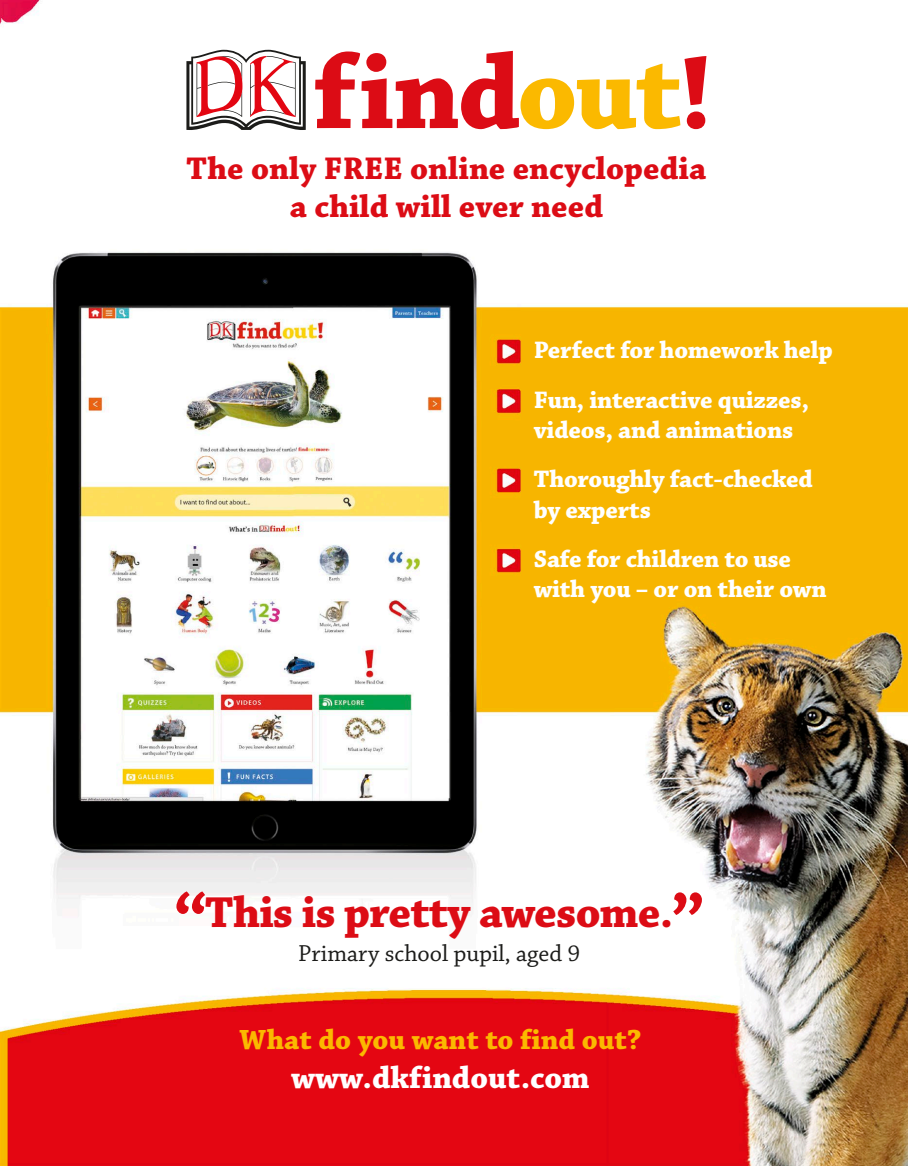
<style>
.page{position:relative;width:908px;height:1166px;background:#fff}
.page>*{position:absolute;margin:0;border:0;box-sizing:border-box;transform-origin:0 0}
.t1{font:700 110.25px "Chaparral Pro";letter-spacing:-.02em;color:#dc0c15}
.t2{font:700 71.4px "Chaparral Pro";color:#dc0c15}
.t3{font:700 45.5px "Chaparral Pro";letter-spacing:-.02em;color:#dc0c15}
.t4{font:700 32.9px/37.6px "Chaparral Pro";color:#dc0c15;text-align:center}
.t5{font:700 32.38px "Chaparral Pro";color:#fff}
.t6{font:700 29.22px "Chaparral Pro";color:#fbb900}
.t7{font:700 25.03px/49.5px "Chaparral Pro";letter-spacing:-.01em;color:#fff}
.t8{font:24.32px "Chaparral Pro";color:#1c1c1a}
.s1{color:#fbb900}
</style>
<div class="page">
<img style="left:0;top:0;width:908px;height:1166px">
<svg style="left:185px;top:48px;width:122px;height:84px"></svg>
<h1 class="t1" style="left:313px;top:28px;width:401px">find<span class="s1">out</span>!</h1>
<h3 class="t4" style="left:187px;top:151px;width:521px">The only FREE online encyclopedia a child will ever need</h3>
<p class="t7" style="left:534px;top:326px;width:301px">Perfect for homework help<br>Fun, interactive quizzes,</p>
<p class="t7" style="left:534px;top:406px;width:281px">videos, and animations<br>Thoroughly fact-checked</p>
<p class="t7" style="left:534px;top:485px;width:259px">by experts<br>Safe for children to use</p>
<p class="t7" style="left:534px;top:565px;width:294px">with you – or on their own</p>
<h2 class="t2" style="left:173px;top:879px;width:36px">“</h2>
<h2 class="t2" style="left:671px;top:878px;width:36px">”</h2>
<h3 class="t3" style="left:205px;top:885px;width:470px">This is pretty awesome.</h3>
<p class="t8" style="left:298px;top:940px;width:284px">Primary school pupil, aged 9</p>
<p class="t6" style="left:240px;top:1022px;width:403px">What do you want to find out?</p>
<p class="t5" style="left:291px;top:1058px;width:300px">www.dkfindout.com</p>
</div>
